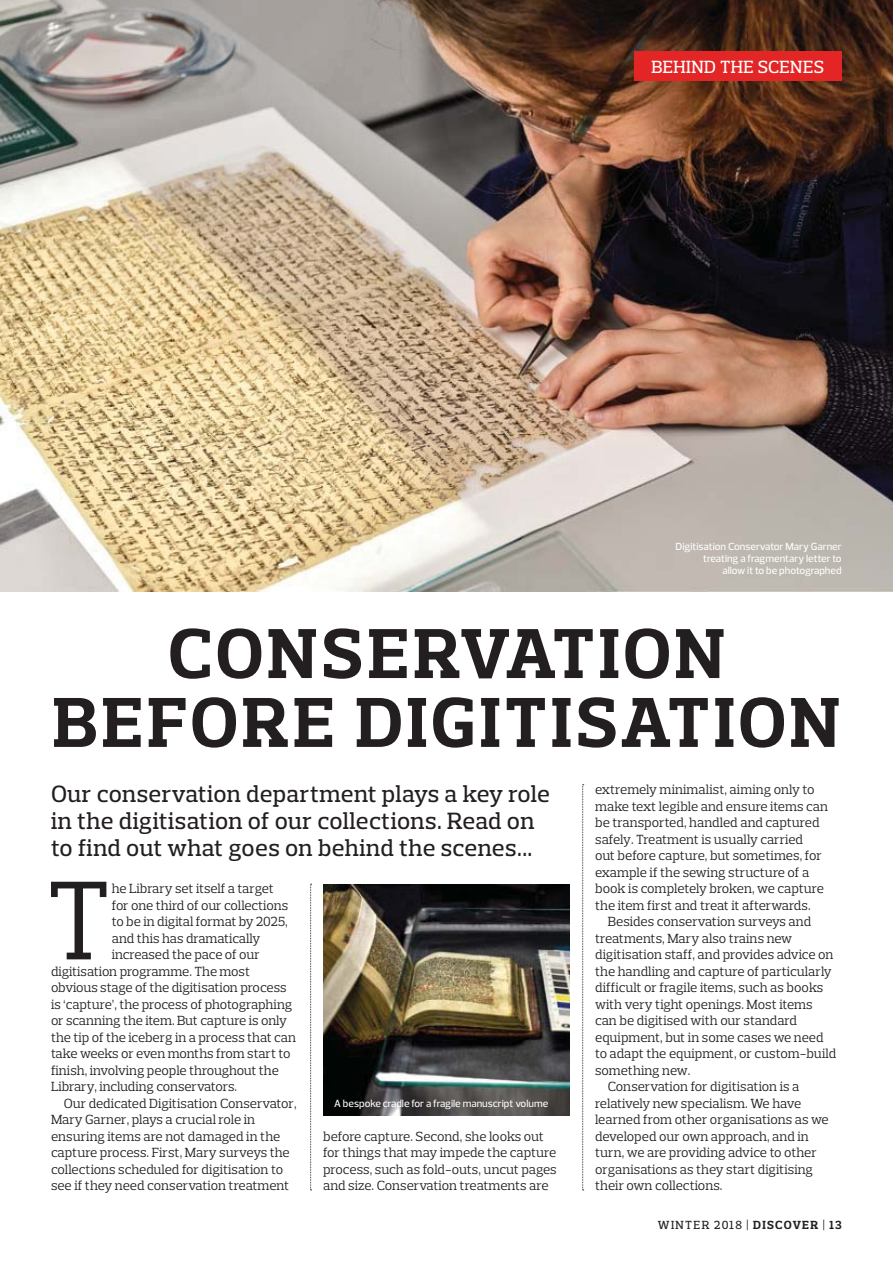
<style>
.page{position:relative;width:893px;height:1263px;background:#fff}
.page>*{position:absolute;margin:0;border:0;box-sizing:border-box;transform-origin:0 0}
.t1{font:114.15px "Prelo Slab";color:#231f20}
.t2{font:700 72px/68.8px "Prelo Slab";letter-spacing:.05em;color:#231f20;text-align:center}
.t3{font:500 24px/27px "Prelo Slab";letter-spacing:.01em;color:#231f20}
.t4{font:500 18px "Prelo Slab";letter-spacing:.025em;color:#fff}
.t5{font:13.5px/16.5px "Prelo Slab";letter-spacing:-.005em;color:#231f20}
.t6{font:500 12px "Prelo Slab";letter-spacing:.115em;color:#231f20}
.t7{font:500 10.5px/12px "Prelo";color:#fff;text-align:right}
.s1{font-weight:700}
</style>
<div class="page">
<img style="left:0;top:0;width:893px;height:591px">
<div style="left:634px;top:51px;width:208px;height:30px;background:#e32526"></div>
<svg style="left:582px;top:784px;width:2px;height:407px"></svg>
<svg style="left:310px;top:884px;width:2px;height:307px"></svg>
<img style="left:323px;top:884px;width:247px;height:232px">
<h3 class="t4" style="left:651px;top:60px;width:174px">BEHIND THE SCENES</h3>
<p class="t7" style="left:675px;top:541px;width:168px">Digitisation Conservator Mary Garner treating a fragmentary letter to<br>allow it to be photographed</p>
<h2 class="t2" style="left:53px;top:624px;width:788px">CONSERVATION<br>BEFORE DIGITISATION</h2>
<h3 class="t3" style="left:51px;top:782px;width:500px">Our conservation department plays a key role in the digitisation of our collections. Read on to find out what goes on behind the scenes...</h3>
<p class="t5" style="left:595px;top:783px;width:234px">extremely minimalist, aiming only to make text legible and ensure items can be transported, handled and captured safely. Treatment is usually carried<br>out before capture, but sometimes, for example if the sewing structure of a book is completely broken, we capture the item first and treat it afterwards.</p>
<p class="t5" style="left:608px;top:914px;width:205px">Besides conservation surveys and</p>
<p class="t5" style="left:595px;top:931px;width:199px">treatments, Mary also trains new</p>
<p class="t5" style="left:595px;top:947px;width:240px">digitisation staff, and provides advice on</p>
<p class="t5" style="left:595px;top:964px;width:238px">the handling and capture of particularly</p>
<p class="t5" style="left:595px;top:980px;width:230px">difficult or fragile items, such as books</p>
<p class="t5" style="left:595px;top:997px;width:219px">with very tight openings. Most items</p>
<p class="t5" style="left:595px;top:1013px;width:203px">can be digitised with our standard</p>
<p class="t5" style="left:595px;top:1030px;width:230px">equipment, but in some cases we need</p>
<p class="t5" style="left:595px;top:1046px;width:243px">to adapt the equipment, or custom-build</p>
<p class="t5" style="left:595px;top:1063px;width:97px">something new.</p>
<p class="t5" style="left:608px;top:1079px;width:193px">Conservation for digitisation is a</p>
<p class="t5" style="left:595px;top:1096px;width:208px">relatively new specialism. We have</p>
<p class="t5" style="left:595px;top:1112px;width:235px">learned from other organisations as we</p>
<p class="t5" style="left:595px;top:1129px;width:215px">developed our own approach, and in</p>
<p class="t5" style="left:595px;top:1145px;width:223px">turn, we are providing advice to other</p>
<p class="t5" style="left:595px;top:1162px;width:219px">organisations as they start digitising</p>
<p class="t5" style="left:595px;top:1178px;width:129px">their own collections.</p>
<h1 class="t1" style="left:46px;top:878px;width:68px">T</h1>
<p class="t5" style="left:112px;top:882px;width:164px">he Library set itself a target</p>
<p class="t5" style="left:112px;top:898px;width:178px">for one third of our collections</p>
<p class="t5" style="left:112px;top:914px;width:177px">to be in digital format by 2025,</p>
<p class="t5" style="left:112px;top:931px;width:150px">and this has dramatically</p>
<p class="t5" style="left:112px;top:947px;width:149px">increased the pace of our</p>
<p class="t5" style="left:51px;top:964px;width:201px">digitisation programme. The most</p>
<p class="t5" style="left:51px;top:980px;width:237px">obvious stage of the digitisation process</p>
<p class="t5" style="left:51px;top:997px;width:243px">is ‘capture’, the process of photographing</p>
<p class="t5" style="left:51px;top:1013px;width:237px">or scanning the item. But capture is only</p>
<p class="t5" style="left:51px;top:1030px;width:246px">the tip of the iceberg in a process that can</p>
<p class="t5" style="left:51px;top:1046px;width:241px">take weeks or even months from start to</p>
<p class="t5" style="left:51px;top:1063px;width:229px">finish, involving people throughout the</p>
<p class="t5" style="left:51px;top:1079px;width:188px">Library, including conservators.</p>
<p class="t5" style="left:64px;top:1096px;width:234px">Our dedicated Digitisation Conservator,</p>
<p class="t5" style="left:51px;top:1112px;width:206px">Mary Garner, plays a crucial role in</p>
<p class="t5" style="left:51px;top:1129px;width:231px">ensuring items are not damaged in the</p>
<p class="t5" style="left:51px;top:1145px;width:240px">capture process. First, Mary surveys the</p>
<p class="t5" style="left:51px;top:1162px;width:234px">collections scheduled for digitisation to</p>
<p class="t5" style="left:51px;top:1178px;width:240px">see if they need conservation treatment</p>
<p class="t7" style="left:334px;top:1098px;width:216px">A bespoke cradle for a fragile manuscript volume</p>
<p class="t5" style="left:323px;top:1129px;width:235px">before capture. Second, she looks out for things that may impede the capture process, such as fold-outs, uncut pages and size. Conservation treatments are</p>
<p class="t6" style="left:658px;top:1220px;width:185px">WINTER 2018 | <span class="s1">DISCOVER</span> | <span class="s1">13</span></p>
</div>
